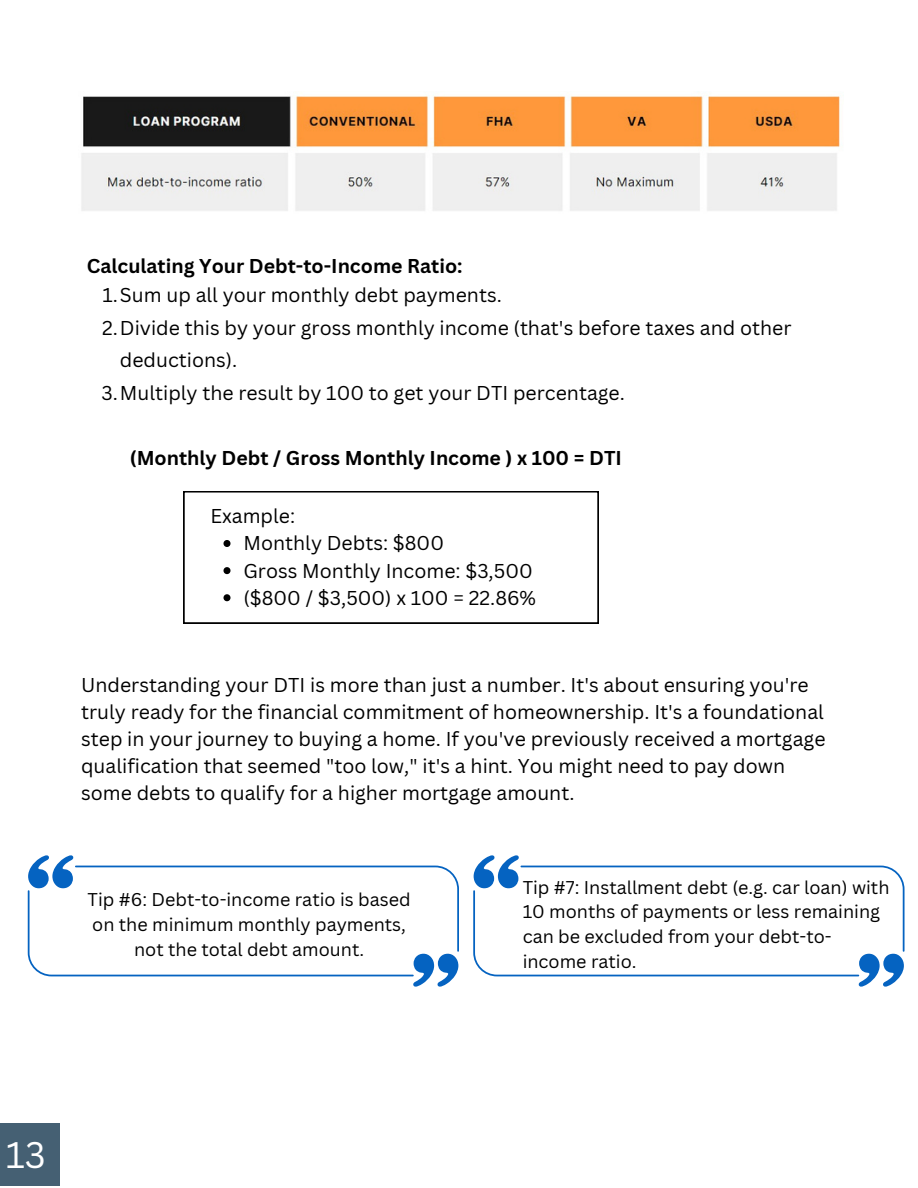
<style>
.page{position:relative;width:918px;height:1188px;background:#fff}
.page>*{position:absolute;margin:0;border:0;box-sizing:border-box;transform-origin:0 0}
.t1{font:36px "Canva Sans";color:#fff}
.t2{font:19.5px/27px "Canva Sans";color:#000}
.t3{font:700 19.5px "Canva Sans";color:#000}
.t4{font:18px/24.8px "Canva Sans";color:#000}
</style>
<div class="page">
<img style="left:81px;top:95px;width:759px;height:116px">
<svg style="left:28px;top:855px;width:431px;height:132px"></svg>
<svg style="left:473px;top:855px;width:431px;height:132px"></svg>
<svg style="left:184px;top:491px;width:414px;height:132px"></svg>
<svg style="left:224px;top:540px;width:7px;height:7px"></svg>
<svg style="left:224px;top:567px;width:7px;height:7px"></svg>
<svg style="left:224px;top:594px;width:7px;height:7px"></svg>
<div style="left:0;top:1123px;width:60px;height:63px;background:#456073"></div>
<p class="t3" style="left:87px;top:252px;width:377px">Calculating Your Debt-to-Income Ratio:</p>
<p class="t2" style="left:102px;top:281px;width:401px">1.Sum up all your monthly debt payments.</p>
<p class="t2" style="left:120px;top:311px;width:673px;line-height:32.7px;text-indent:-18px">2.Divide this by your gross monthly income (that's before taxes and other deductions).</p>
<h1 class="t2" style="left:102px;top:379px;width:525px">3.Multiply the result by 100 to get your DTI percentage.</h1>
<p class="t3" style="left:130px;top:444px;width:494px">(Monthly Debt / Gross Monthly Income ) x 100 = DTI</p>
<p class="t2" style="left:210px;top:502px;width:86px">Example:</p>
<p class="t2" style="left:244px;top:529px;width:202px">Monthly Debts: $800</p>
<p class="t2" style="left:244px;top:557px;width:291px">Gross Monthly Income: $3,500</p>
<p class="t2" style="left:244px;top:584px;width:294px">($800 / $3,500) x 100 = 22.86%</p>
<p class="t2" style="left:81px;top:671px;width:746px">Understanding your DTI is more than just a number. It's about ensuring you're truly ready for the financial commitment of homeownership. It's a foundational step in your journey to buying a home. If you've previously received a mortgage qualification that seemed "too low," it's a hint. You might need to pay down some debts to qualify for a higher mortgage amount.</p>
<p class="t4" style="left:88px;top:887px;width:325px;text-align:center">Tip #6: Debt-to-income ratio is based on the minimum monthly payments, not the total debt amount.</p>
<h1 class="t4" style="left:523px;top:874px;width:368px">Tip #7: Installment debt (e.g. car loan) with 10 months of payments or less remaining can be excluded from your debt-to&shy;income ratio.</h1>
<p class="t1" style="left:6px;top:1129px;width:42px">13</p>
</div>
